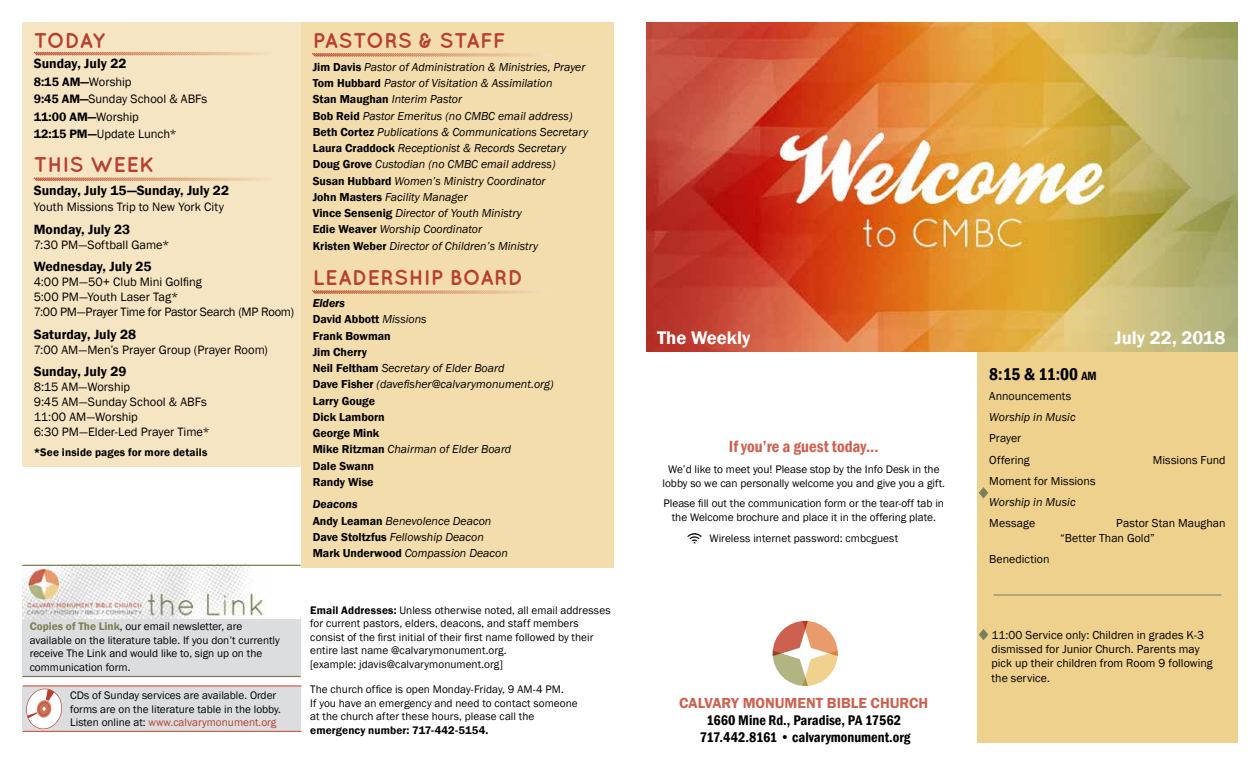
<style>
.page{position:relative;width:1260px;height:765px;background:#fff}
.page>*{position:absolute;margin:0;border:0;box-sizing:border-box;transform-origin:0 0}
.t1{font:700 21.25px "Quicksand";letter-spacing:.01em;color:#b73e30}
.t2{font:600 18.75px "Franklin Gothic";color:#fff}
.t3{font:600 condensed 17.5px "Franklin Gothic";color:#000}
.t4{font:600 condensed 16.62px "Franklin Gothic";color:#cd614f}
.t5{font:600 15px "Franklin Gothic";color:#cd614f}
.t6{font:14.38px/17.2px "Franklin Gothic";color:#000;text-align:center}
.t7{font:600 13.75px "Franklin Gothic";color:#000}
.t8{font:12.5px/15px "Franklin Gothic";color:#000}
.t9{font:italic 11.88px/16.2px "Franklin Gothic";color:#000}
.t10{font:11.88px/14.2px "Franklin Gothic";color:#000}
.t11{font:600 11.88px/16.2px "Franklin Gothic";color:#000}
.t12{font:11.25px/13.5px "Franklin Gothic";color:#000}
.t13{font:600 11.25px "Franklin Gothic";letter-spacing:.01em;color:#000}
.s1{font-weight:600}
.s2{font-weight:600;font-style:normal}
.s3{font-style:italic}
.s4{font-weight:400;font-style:italic}
.s5{font-weight:600;color:#7b7e53}
.s6{color:#b73e30}
.s7{font-size:12.25px}
</style>
<div class="page">
<div style="left:977px;top:351px;width:261px;height:392px;background:#efd18e"></div>
<div style="left:22px;top:617px;width:279px;height:60px;background:#dcddde"></div>
<div style="left:22px;top:565px;width:278px;height:54px;background:#fff"></div>
<img style="left:22px;top:566px;width:245px;height:53px">
<hr style="left:22px;top:676px;width:279px;height:1px;background:#7b7e53">
<hr style="left:22px;top:565px;width:279px;height:1px;background:#7b7e53">
<div style="left:22px;top:22px;width:279px;height:445px;background:#f6e5c2"></div>
<div style="left:23px;top:686px;width:278px;height:45px;background:#dcddde"></div>
<svg style="left:25px;top:688px;width:39px;height:43px"></svg>
<hr style="left:23px;top:685px;width:278px;height:2px;background:#cd614f">
<hr style="left:23px;top:731px;width:278px;height:1px;background:#cd614f">
<div style="left:301px;top:22px;width:313px;height:546px;background:#f3ddac"></div>
<svg style="left:33px;top:51px;width:231px;height:5px"></svg>
<svg style="left:33px;top:177px;width:228px;height:4px"></svg>
<svg style="left:312px;top:53px;width:240px;height:4px"></svg>
<svg style="left:312px;top:290px;width:240px;height:4px"></svg>
<svg style="left:773px;top:621px;width:65px;height:65px"></svg>
<hr style="left:993px;top:594px;width:228px;height:2px;background:#8c9168">
<svg style="left:979px;top:487px;width:9px;height:12px"></svg>
<svg style="left:979px;top:629px;width:9px;height:11px"></svg>
<svg style="left:688px;top:534px;width:13px;height:10px"></svg>
<img style="left:647px;top:23px;width:591px;height:328px">
<h1 class="t1" style="left:34px;top:28px;width:73px">TODAY</h1>
<p class="t7" style="left:34px;top:55px;width:94px">Sunday, July 22</p>
<p class="t8" style="left:34px;top:73px;width:175px;line-height:17.5px"><span class="s1">8:15 AM—</span>Worship<br><span class="s1">9:45 AM—</span>Sunday School &amp; ABFs<br><span class="s1">11:00 AM—</span>Worship<br><span class="s1">12:15 PM—</span>Update Lunch*</p>
<h1 class="t1" style="left:34px;top:152px;width:122px">THIS WEEK</h1>
<p class="t7" style="left:34px;top:181px;width:197px">Sunday, July 15—Sunday, July 22</p>
<p class="t8" style="left:34px;top:200px;width:192px">Youth Missions Trip to New York City</p>
<p class="t7" style="left:34px;top:220px;width:98px">Monday, July 23</p>
<p class="t8" style="left:34px;top:237px;width:137px">7:30 PM—Softball Game*</p>
<p class="t7" style="left:34px;top:258px;width:119px">Wednesday, July 25</p>
<p class="t8" style="left:34px;top:275px;width:262px">4:00 PM—50+ Club Mini Golfing<br>5:00 PM—Youth Laser Tag*<br>7:00 PM—Prayer Time for Pastor Search (MP Room)</p>
<p class="t7" style="left:34px;top:325px;width:104px">Saturday, July 28</p>
<p class="t8" style="left:34px;top:342px;width:236px">7:00 AM—Men’s Prayer Group (Prayer Room)</p>
<p class="t7" style="left:34px;top:363px;width:94px">Sunday, July 29</p>
<p class="t8" style="left:34px;top:380px;width:178px">8:15 AM—Worship<br>9:45 AM—Sunday School &amp; ABFs<br>11:00 AM—Worship<br>6:30 PM—Elder-Led Prayer Time*</p>
<p class="t13" style="left:34px;top:445px;width:175px">*See inside pages for more details</p>
<h1 class="t1" style="left:313px;top:28px;width:194px">PASTORS &amp; STAFF</h1>
<p class="t9" style="left:313px;top:59px;width:277px"><span class="s2">Jim Davis</span> Pastor of Administration &amp; Ministries, Prayer <span class="s2">Tom Hubbard</span> Pastor of Visitation &amp; Assimilation<br><span class="s2">Stan Maughan</span> Interim Pastor<br><span class="s2">Bob Reid</span> Pastor Emeritus (no CMBC email address)<br><span class="s2">Beth Cortez</span> Publications &amp; Communications Secretary <span class="s2">Laura Craddock</span> Receptionist &amp; Records Secretary <span class="s2">Doug Grove</span> Custodian (no CMBC email address)<br><span class="s2">Susan Hubbard</span> Women’s Ministry Coordinator<br><span class="s2">John Masters</span> Facility Manager<br><span class="s2">Vince Sensenig</span> Director of Youth Ministry<br><span class="s2">Edie Weaver</span> Worship Coordinator<br><span class="s2">Kristen Weber</span> Director of Children’s Ministry</p>
<h1 class="t1" style="left:313px;top:264px;width:212px">LEADERSHIP BOARD</h1>
<p class="t11" style="left:313px;top:295px;width:242px"><span class="s3">Elders<br></span>David Abbott <span class="s4">Missions<br></span>Frank Bowman<br>Jim Cherry<br>Neil Feltham <span class="s4">Secretary of Elder Board<br></span>Dave Fisher <span class="s4">(davefisher@calvarymonument.org)<br></span>Larry Gouge<br>Dick Lamborn<br>George Mink<br>Mike Ritzman <span class="s4">Chairman of Elder Board<br></span>Dale Swann<br>Randy Wise</p>
<p class="t9" style="left:313px;top:496px;width:197px"><span class="s1">Deacons<br></span><span class="s2">Andy Leaman</span> Benevolence Deacon<br><span class="s2">Dave Stoltzfus</span> Fellowship Deacon<br><span class="s2">Mark Underwood</span> Compassion Deacon</p>
<p class="t12" style="left:30px;top:620px;width:252px"><span class="s5">Copies of The Link</span>, our email newsletter, are available on the literature table. If you don’t currently receive The Link and would like to, sign up on the communication form.</p>
<p class="t12" style="left:310px;top:604px;width:302px"><span class="s1">Email Addresses:</span> Unless otherwise noted, all email addresses for current pastors, elders, deacons, and staff members consist of the first initial of their first name followed by their entire last name @calvarymonument.org.<br>[example: jdavis@calvarymonument.org]</p>
<p class="t12" style="left:70px;top:689px;width:212px">CDs of Sunday services are available. Order forms are on the literature table in the lobby.<br>Listen online at: <span class="s6">www.calvarymonument.org</span></p>
<p class="t12" style="left:310px;top:683px;width:269px">The church office is open Monday-Friday, 9 AM-4 PM.<br>If you have an emergency and need to contact someone at the church after these hours, please call the</p>
<p class="t13" style="left:310px;top:723px;width:180px">emergency number: 717-442-5154.</p>
<h2 class="t2" style="left:657px;top:326px;width:95px">The Weekly</h2>
<h2 class="t2" style="left:1115px;top:326px;width:112px">July 22, 2018</h2>
<h3 class="t4" style="left:729px;top:436px;width:151px">If you’re a guest today...</h3>
<p class="t12" style="left:663px;top:463px;width:284px;text-align:center">We’d like to meet you! Please stop by the Info Desk in the lobby so we can personally welcome you and give you a gift.</p>
<p class="t12" style="left:664px;top:497px;width:282px;text-align:center">Please fill out the communication form or the tear-off tab in the Welcome brochure and place it in the offering plate.</p>
<p class="t12" style="left:709px;top:531px;width:190px">Wireless internet password: cmbcguest</p>
<h3 class="t5" style="left:679px;top:693px;width:251px">CALVARY MONUMENT BIBLE CHURCH</h3>
<p class="t6" style="left:700px;top:711px;width:212px">1660 Mine Rd., Paradise, PA 17562<br>717.442.8161 • calvarymonument.org</p>
<h3 class="t3" style="left:989px;top:362px;width:109px">8:15 &amp; 11:00 <span class="s7">am</span></h3>
<p class="t10" style="left:989px;top:389px;width:83px">Announcements</p>
<p class="t9" style="left:989px;top:409px;width:88px">Worship in Music</p>
<p class="t10" style="left:989px;top:428px;width:42px;line-height:21.2px">Prayer<br>Offering</p>
<p class="t10" style="left:1153px;top:453px;width:74px">Missions Fund</p>
<p class="t10" style="left:989px;top:474px;width:108px">Moment for Missions</p>
<p class="t9" style="left:989px;top:494px;width:88px">Worship in Music</p>
<p class="t10" style="left:989px;top:517px;width:47px">Message</p>
<p class="t10" style="left:1060px;top:517px;width:167px;text-indent:56px">Pastor Stan Maughan “Better Than Gold”</p>
<p class="t10" style="left:989px;top:552px;width:62px">Benediction</p>
<p class="t10" style="left:992px;top:628px;width:223px">11:00 Service only: Children in grades K-3 dismissed for Junior Church. Parents may pick up their children from Room 9 following the service.</p>
</div>
